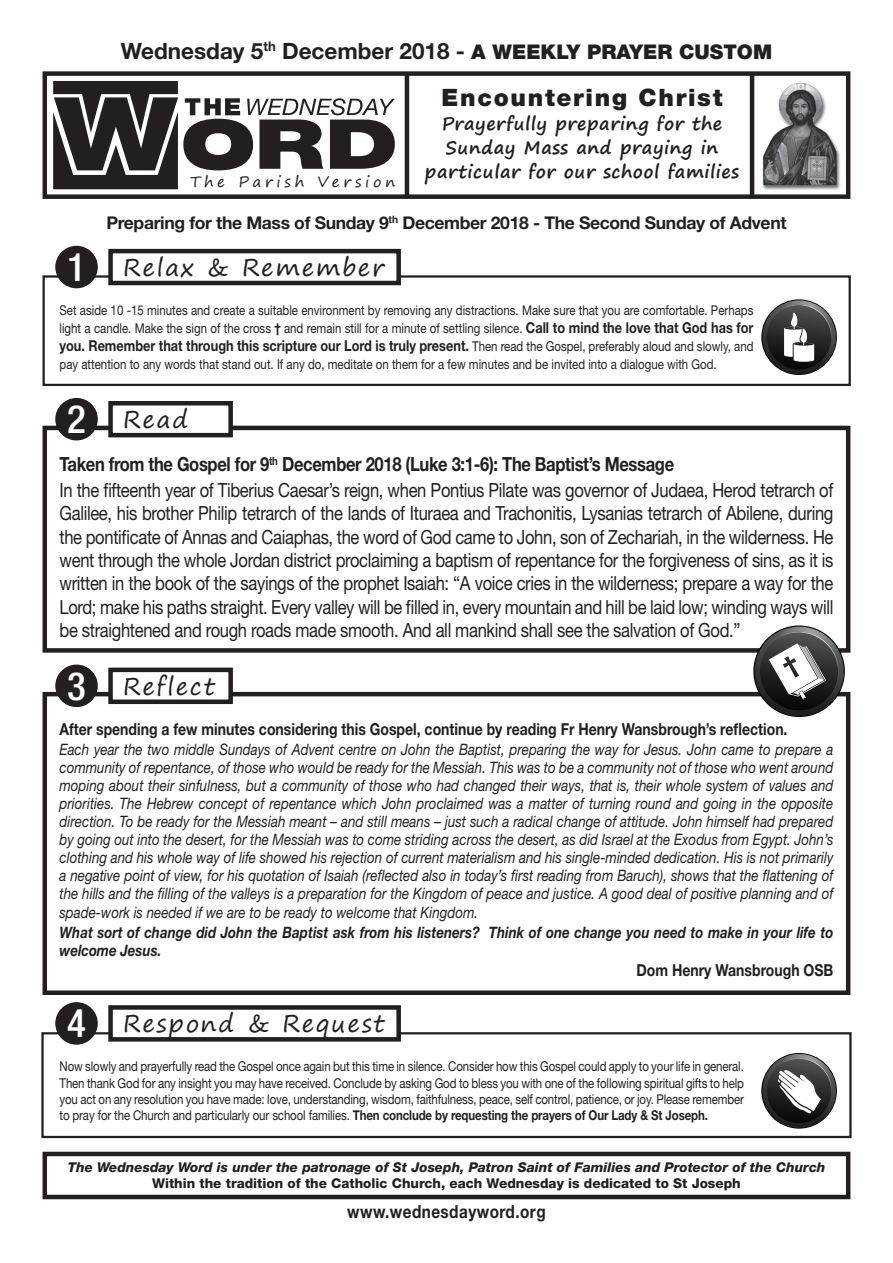
<style>
.page{position:relative;width:893px;height:1263px;background:#fff}
.page>*{position:absolute;margin:0;border:0;box-sizing:border-box;transform-origin:0 0}
.t1{font:24px "Segoe Print";letter-spacing:.07em;color:#231f20}
.t2{font:900 24px "Helvetica Neue LT Std";letter-spacing:.07em;color:#231f20}
.t3{font:700 22.5px "Helvetica Neue LT Std";color:#231f20}
.t4{font:19.5px/23.4px "Helvetica Neue LT Std";letter-spacing:-.02em;color:#231f20;scale:.85 1}
.t5{font:700 18px/24px "Segoe Print";letter-spacing:.03em;color:#231f20;text-align:center}
.t6{font:700 18px "Helvetica Neue LT Std";letter-spacing:.03em;color:#231f20;scale:.85 1}
.t7{font:700 17.55px "Helvetica Neue LT Std";letter-spacing:-.02em;color:#231f20}
.t8{font:700 16.5px "Helvetica Neue LT Std";color:#231f20;scale:.85 1}
.t9{font:italic 15.75px/18px "Helvetica Neue LT Std";color:#231f20;text-align:justify;scale:.85 1}
.t10{font:italic 700 15.75px/18px "Helvetica Neue LT Std";color:#231f20;scale:.85 1}
.t11{font:700 15px "Helvetica Neue LT Std";color:#231f20;scale:.85 1}
.t12{font:15px "Segoe Print";letter-spacing:.25em;color:#231f20}
.t13{font:13.5px/16.2px "Helvetica Neue LT Std";color:#231f20;scale:.85 1}
.t14{font:italic 800 13.5px "Helvetica Neue LT Std";color:#231f20}
.t15{font:800 13.5px "Helvetica Neue LT Std";color:#231f20}
.s1{font-weight:900;font-size:20.25px}
.s2{font-family:"Helvetica Neue LT Std";font-weight:500;font-stretch:condensed;font-size:39px;color:#fff}
.s3{font-weight:700}
.s4{font-weight:700;font-size:15px}
.s5{font-weight:400;font-size:13.5px}
</style>
<div class="page">
<div style="left:43px;top:692px;width:807px;height:303px;border:4px solid #231f20"></div>
<div style="left:111px;top:670px;width:120px;height:32px;background:#fff"></div>
<div style="left:108px;top:668px;width:125px;height:36px;border:4px solid #231f20"></div>
<div style="left:55px;top:664px;width:43px;height:43px;background:#231f20;border-radius:50%"></div>
<div style="left:43px;top:426px;width:807px;height:227px;border:4px solid #231f20"></div>
<div style="left:111px;top:403px;width:120px;height:32px;background:#fff"></div>
<div style="left:108px;top:401px;width:125px;height:36px;border:4px solid #231f20"></div>
<div style="left:55px;top:398px;width:43px;height:42px;background:#231f20;border-radius:50%"></div>
<div style="left:43px;top:275px;width:808px;height:111px;border:2px solid #231f20"></div>
<div style="left:111px;top:251px;width:288px;height:32px;background:#fff"></div>
<div style="left:108px;top:249px;width:293px;height:36px;border:4px solid #231f20"></div>
<div style="left:55px;top:246px;width:43px;height:42px;background:#231f20;border-radius:50%"></div>
<img style="left:762px;top:82px;width:78px;height:108px">
<div style="left:43px;top:71px;width:807px;height:128px;border:4px solid #231f20"></div>
<hr style="left:405px;top:74px;width:4px;height:123px;background:#231f20">
<hr style="left:750px;top:74px;width:4px;height:123px;background:#231f20">
<svg style="left:53px;top:81px;width:342px;height:108px"></svg>
<svg style="left:762px;top:300px;width:74px;height:74px"></svg>
<svg style="left:766px;top:304px;width:70px;height:70px"></svg>
<div style="left:41px;top:1032px;width:811px;height:106px;border:2px solid #231f20"></div>
<div style="left:111px;top:1007px;width:288px;height:32px;background:#fff"></div>
<div style="left:108px;top:1005px;width:293px;height:36px;border:4px solid #231f20"></div>
<div style="left:55px;top:1002px;width:43px;height:43px;background:#231f20;border-radius:50%"></div>
<div style="left:43px;top:1152px;width:807px;height:47px;border:4px solid #231f20"></div>
<svg style="left:762px;top:1054px;width:74px;height:74px"></svg>
<svg style="left:766px;top:1058px;width:70px;height:70px"></svg>
<svg style="left:754px;top:627px;width:90px;height:89px"></svg>
<svg style="left:760px;top:632px;width:84px;height:84px"></svg>
<h2 class="t3" style="left:121px;top:37px;width:653px">Wednesday 5<sup>th</sup> December 2018 - <span class="s1">A WEEKLY PRAYER CUSTOM</span></h2>
<p class="t12" style="left:190px;top:168px;width:207px">The Parish Version</p>
<h1 class="t2" style="left:442px;top:83px;width:282px">Encountering Christ</h1>
<p class="t5" style="left:425px;top:111px;width:316px">Prayerfully preparing for the<br>Sunday Mass and praying in particular for our school families</p>
<p class="t7" style="left:106px;top:211px;width:682px">Preparing for the Mass of Sunday 9<sup>th</sup> December 2018 - The Second Sunday of Advent</p>
<h1 class="t1" style="left:67px;top:246px;width:319px"><span class="s2">1</span> Relax &amp; Remember</h1>
<p class="t13" style="left:60px;top:301px;width:818px;line-height:18px">Set aside 10 -15 minutes and create a suitable environment by removing any distractions. Make sure that you are comfortable. Perhaps light a candle. Make the sign of the cross <span class="s3">†</span> and remain still for a minute of settling silence. <span class="s4">Call to mind the love that God has for</span></p>
<p class="t11" style="left:60px;top:336px;width:818px">you. Remember that through this scripture our Lord is truly present. <span class="s5">Then read the Gospel, preferably aloud and slowly, and</span></p>
<p class="t13" style="left:60px;top:356px;width:775px">pay attention to any words that stand out. If any do, meditate on them for a few minutes and be invited into a dialogue with God.</p>
<h1 class="t1" style="left:67px;top:398px;width:123px"><span class="s2">2</span> Read</h1>
<p class="t4" style="left:60px;top:451px;width:912px;line-height:25.5px"><span class="s3">Taken from the Gospel for 9</span><sup>th</sup> <span class="s3">December 2018 (Luke 3:1-6): The Baptist’s Message<br></span>In the fifteenth year of Tiberius Caesar’s reign, when Pontius Pilate was governor of Judaea, Herod tetrarch of</p>
<p class="t4" style="left:60px;top:501px;width:912px;text-align:justify">Galilee, his brother Philip tetrarch of the lands of Ituraea and Trachonitis, Lysanias tetrarch of Abilene, during the pontificate of Annas and Caiaphas, the word of God came to John, son of Zechariah, in the wilderness. He went through the whole Jordan district proclaiming a baptism of repentance for the forgiveness of sins, as it is written in the book of the sayings of the prophet Isaiah: “A voice cries in the wilderness; prepare a way for the Lord; make his paths straight. Every valley will be filled in, every mountain and hill be laid low; winding ways will be straightened and rough roads made smooth. And all mankind shall see the salvation of God.”</p>
<h1 class="t1" style="left:67px;top:665px;width:149px"><span class="s2">3</span> Reflect</h1>
<p class="t8" style="left:60px;top:719px;width:858px">After spending a few minutes considering this Gospel, continue by reading Fr Henry Wansbrough’s reflection.</p>
<p class="t9" style="left:60px;top:741px;width:912px">Each year the two middle Sundays of Advent centre on John the Baptist, preparing the way for Jesus. John came to prepare a community of repentance, of those who would be ready for the Messiah. This was to be a community not of those who went around moping about their sinfulness, but a community of those who had changed their ways, that is, their whole system of values and priorities. The Hebrew concept of repentance which John proclaimed was a matter of turning round and going in the opposite direction. To be ready for the Messiah meant – and still means – just such a radical change of attitude. John himself had prepared by going out into the desert, for the Messiah was to come striding across the desert, as did Israel at the Exodus from Egypt. John’s clothing and his whole way of life showed his rejection of current materialism and his single-minded dedication. His is not primarily a negative point of view, for his quotation of Isaiah (reflected also in today’s first reading from Baruch), shows that the flattening of the hills and the filling of the valleys is a preparation for the Kingdom of peace and justice. A good deal of positive planning and of spade-work is needed if we are to be ready to welcome that Kingdom.</p>
<p class="t10" style="left:60px;top:923px;width:912px">What sort of change did John the Baptist ask from his listeners? Think of one change you need to make in your life to welcome Jesus.</p>
<p class="t8" style="left:636px;top:960px;width:233px">Dom Henry Wansbrough OSB</p>
<h1 class="t1" style="left:67px;top:1002px;width:319px"><span class="s2">4</span> Respond &amp; Request</h1>
<p class="t13" style="left:60px;top:1058px;width:807px;text-align:justify">Now slowly and prayerfully read the Gospel once again but this time in silence. Consider how this Gospel could apply to your life in general.<br>Then thank God for any insight you may have received. Conclude by asking God to bless you with one of the following spiritual gifts to help you act on any resolution you have made: love, understanding, wisdom, faithfulness, peace, self control, patience, or joy. Please remember to pray for the Church and particularly our school families. <span class="s3">Then conclude by requesting the prayers of Our Lady &amp; St Joseph.</span></p>
<p class="t14" style="left:68px;top:1159px;width:759px">The Wednesday Word is under the patronage of St Joseph, Patron Saint of Families and Protector of the Church</p>
<p class="t15" style="left:152px;top:1175px;width:590px">Within the tradition of the Catholic Church, each Wednesday is dedicated to St Joseph</p>
<p class="t6" style="left:347px;top:1200px;width:235px">www.wednesdayword.org</p>
</div>
